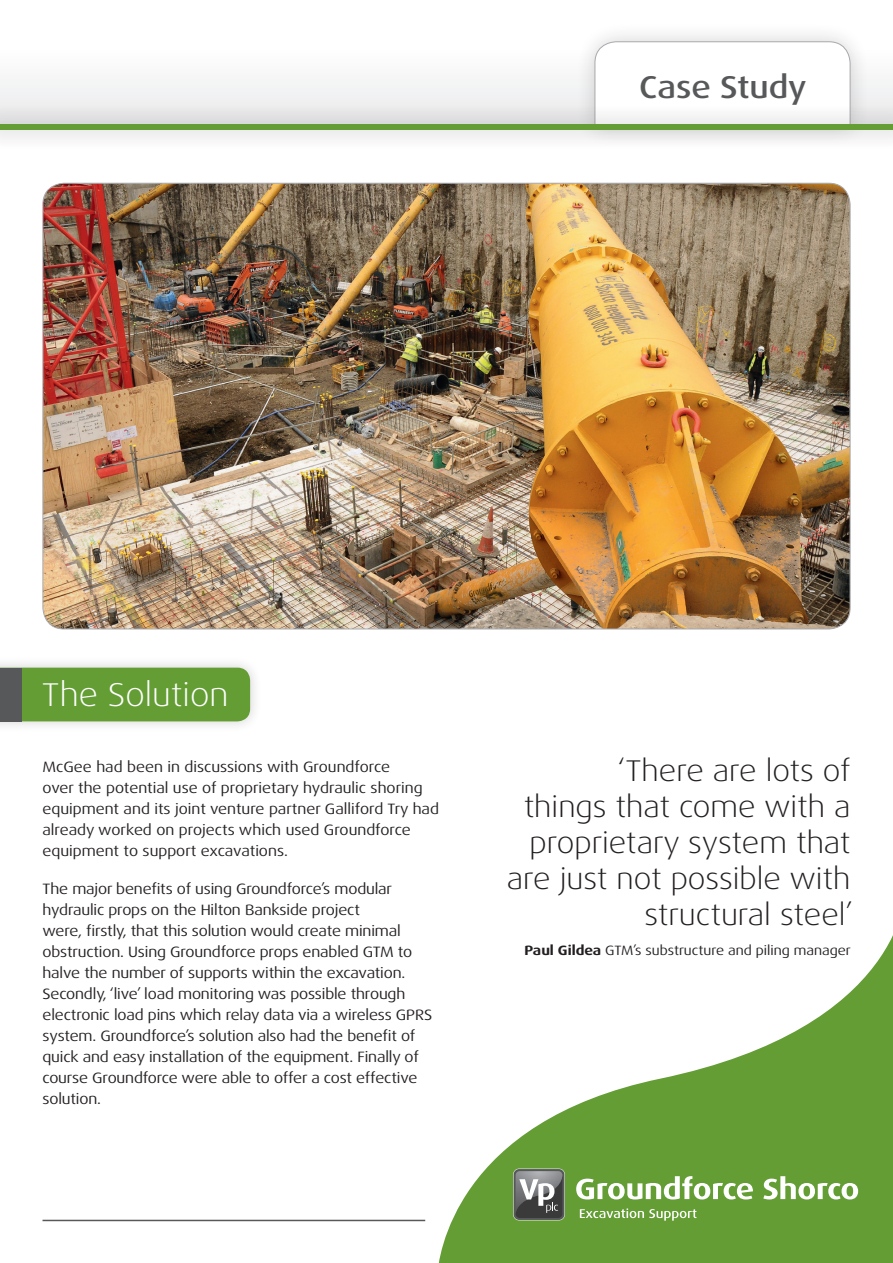
<style>
.page{position:relative;width:893px;height:1263px;background:#fff}
.page>*{position:absolute;margin:0;border:0;box-sizing:border-box;transform-origin:0 0}
.t1{font:300 expanded 33px "Dax OT";color:#fff}
.t2{font:500 expanded 31.5px "Dax OT";color:#57585a}
.t3{font:300 expanded 30px/36px "Dax OT";color:#231f20;text-align:right}
.t4{font:expanded 15px/21px "Dax OT";letter-spacing:-.01em;color:#231f20}
.t5{font:expanded 13.5px "Dax OT";color:#231f20}
.s1{font-weight:700}
</style>
<div class="page">
<svg style="left:438px;top:935px;width:455px;height:328px;fill:#639d34"></svg>
<svg style="left:580px;top:1208px;width:116px;height:13px;background:#88b464"></svg>
<svg style="left:576px;top:1176px;width:177px;height:23px"></svg>
<svg style="left:763px;top:1176px;width:95px;height:23px"></svg>
<svg style="left:513px;top:1168px;width:52px;height:52px"></svg>
<svg style="left:514px;top:1169px;width:50px;height:51px"></svg>
<img style="left:516px;top:1171px;width:46px;height:4px">
<svg style="left:516px;top:1175px;width:46px;height:43px"></svg>
<div style="left:0;top:0;width:893px;height:125px;background:linear-gradient(to right,#f9f9f9,#fff)"></div>
<div style="left:575px;top:22px;width:295px;height:126px;background:#231f20;opacity:.2"></div>
<svg style="left:594px;top:41px;width:257px;height:64px"></svg>
<div style="left:0;top:105px;width:893px;height:45px;background:#231f20;opacity:.4"></div>
<div style="left:0;top:125px;width:893px;height:5px;background:#639d34"></div>
<div style="left:0;top:656px;width:262px;height:77px;background:#231f20;opacity:.2"></div>
<div style="left:21px;top:668px;width:229px;height:53px;background:#639d34"></div>
<div style="left:0;top:668px;width:21px;height:53px;background:#57585a"></div>
<img style="left:43px;top:183px;width:807px;height:446px">
<hr style="left:43px;top:1220px;width:382px;height:1px;background:#57585a">
<h2 class="t2" style="left:639px;top:67px;width:169px">Case Study</h2>
<h1 class="t1" style="left:42px;top:674px;width:188px">The Solution</h1>
<p class="t4" style="left:43px;top:757px;width:398px">McGee had been in discussions with Groundforce<br>over the potential use of proprietary hydraulic shoring equipment and its joint venture partner Galliford Try had already worked on projects which used Groundforce equipment to support excavations.</p>
<p class="t4" style="left:43px;top:879px;width:391px">The major benefits of using Groundforce’s modular hydraulic props on the Hilton Bankside project<br>were, firstly, that this solution would create minimal obstruction. Using Groundforce props enabled GTM to halve the number of supports within the excavation.<br>Secondly, ‘live’ load monitoring was possible through electronic load pins which relay data via a wireless GPRS system. Groundforce’s solution also had the benefit of quick and easy installation of the equipment. Finally of course Groundforce were able to offer a cost effective solution.</p>
<h3 class="t3" style="left:507px;top:752px;width:347px">‘There are lots of<br>things that come with a proprietary system that are just not possible with structural steel’</h3>
<p class="t5" style="left:524px;top:942px;width:328px"><span class="s1">Paul Gildea</span> GTM’s substructure and piling manager</p>
</div>
